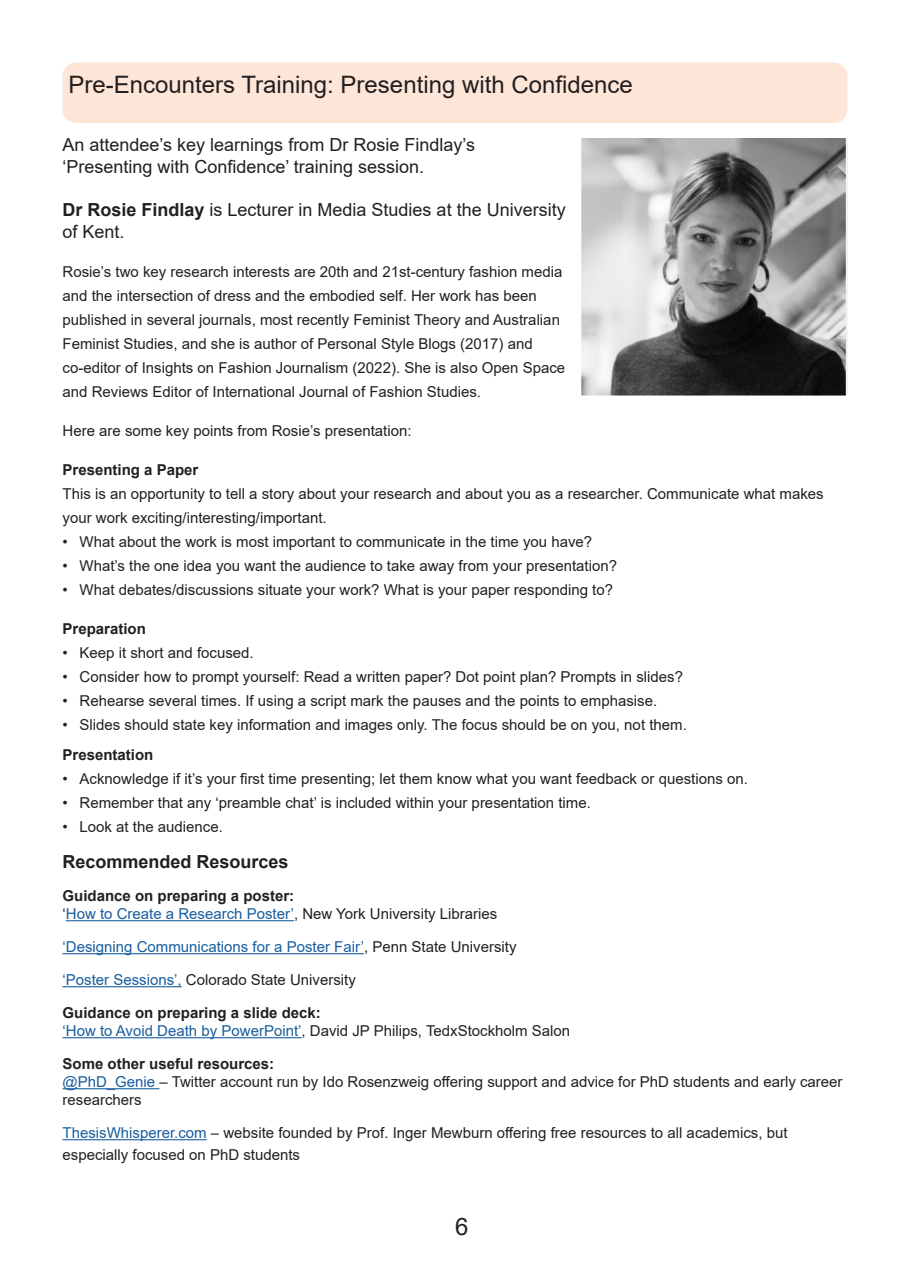
<style>
.page{position:relative;width:910px;height:1280px;background:#fff}
.page>*{position:absolute;margin:0;border:0;box-sizing:border-box;transform-origin:0 0}
.t1{font:24px "Arial";color:#231f20}
.t2{font:18px/21.6px "Arial";color:#231f20}
.t3{font:700 18px "Arial";color:#231f20}
.t4{font:15px/24px "Arial";color:#231f20}
.t5{font:700 15px "Arial";color:#231f20}
.t6{font:15px "Arial";color:#175d9e}
.s1{font-weight:700}
.s2{color:#175d9e}
.s3{color:#231f20}
</style>
<div class="page">
<div style="left:63px;top:63px;width:784px;height:60px;background:#fde5d7;border-radius:13px"></div>
<img style="left:581px;top:139px;width:266px;height:257px">
<hr style="left:66px;top:920px;width:228px;height:1px;background:#175d9e">
<hr style="left:63px;top:953px;width:301px;height:1px;background:#175d9e">
<hr style="left:63px;top:986px;width:119px;height:1px;background:#175d9e">
<hr style="left:63px;top:1037px;width:239px;height:1px;background:#175d9e">
<hr style="left:63px;top:1088px;width:96px;height:1px;background:#175d9e">
<hr style="left:63px;top:1139px;width:144px;height:1px;background:#175d9e">
<p class="t1" style="left:69px;top:69px;width:566px">Pre-Encounters Training: Presenting with Confidence</p>
<p class="t2" style="left:63px;top:134px;width:414px">An attendee’s key learnings from Dr Rosie Findlay’s</p>
<p class="t2" style="left:63px;top:156px;width:363px">‘Presenting with Confidence’ training session.</p>
<p class="t2" style="left:63px;top:199px;width:505px"><span class="s1">Dr Rosie Findlay</span> is Lecturer in Media Studies at the University of Kent.</p>
<p class="t4" style="left:63px;top:259px;width:501px">Rosie’s two key research interests are 20th and 21st-century fashion media and the intersection of dress and the embodied self. Her work has been published in several journals, most recently Feminist Theory and Australian Feminist Studies, and she is author of Personal Style Blogs (2017) and</p>
<p class="t4" style="left:63px;top:355px;width:504px">co-editor of Insights on Fashion Journalism (2022). She is also Open Space and Reviews Editor of International Journal of Fashion Studies.</p>
<p class="t4" style="left:63px;top:418px;width:351px">Here are some key points from Rosie’s presentation:</p>
<p class="t5" style="left:63px;top:459px;width:137px">Presenting a Paper</p>
<p class="t4" style="left:63px;top:481px;width:763px">This is an opportunity to tell a story about your research and about you as a researcher. Communicate what makes your work exciting/interesting/important.</p>
<p class="t4" style="left:63px;top:529px;width:531px">• What about the work is most important to communicate in the time you have?</p>
<p class="t4" style="left:63px;top:553px;width:556px">• What’s the one idea you want the audience to take away from your presentation?</p>
<p class="t4" style="left:63px;top:577px;width:552px">• What debates/discussions situate your work? What is your paper responding to?</p>
<p class="t5" style="left:63px;top:618px;width:85px">Preparation</p>
<p class="t4" style="left:63px;top:640px;width:193px">• Keep it short and focused.</p>
<p class="t4" style="left:63px;top:664px;width:622px">• Consider how to prompt yourself: Read a written paper? Dot point plan? Prompts in slides?</p>
<p class="t4" style="left:63px;top:688px;width:596px">• Rehearse several times. If using a script mark the pauses and the points to emphasise.</p>
<p class="t4" style="left:63px;top:712px;width:626px">• Slides should state key information and images only. The focus should be on you, not them.</p>
<p class="t5" style="left:63px;top:744px;width:92px">Presentation</p>
<p class="t4" style="left:63px;top:766px;width:687px">• Acknowledge if it’s your first time presenting; let them know what you want feedback or questions on.</p>
<p class="t4" style="left:63px;top:790px;width:530px">• Remember that any ‘preamble chat’ is included within your presentation time.</p>
<p class="t4" style="left:63px;top:814px;width:162px">• Look at the audience.</p>
<p class="t3" style="left:63px;top:850px;width:228px">Recommended Resources</p>
<p class="t5" style="left:63px;top:886px;width:233px">Guidance on preparing a poster:</p>
<p class="t4" style="left:63px;top:902px;width:436px">‘<span class="s2">How to Create a Research Poster’</span>, New York University Libraries</p>
<p class="t6" style="left:63px;top:936px;width:456px">‘Designing Communications for a Poster Fair’<span class="s3">, Penn State University</span></p>
<p class="t4" style="left:63px;top:968px;width:295px"><span class="s2">‘Poster Sessions’,</span> Colorado State University</p>
<p class="t5" style="left:63px;top:1003px;width:260px">Guidance on preparing a slide deck:</p>
<p class="t4" style="left:63px;top:1019px;width:509px"><span class="s2">‘How to Avoid Death by PowerPoint’</span>, David JP Philips, TedxStockholm Salon</p>
<p class="t5" style="left:63px;top:1054px;width:213px">Some other useful resources:</p>
<p class="t4" style="left:63px;top:1073px;width:781px;line-height:18px"><span class="s2">@PhD_Genie</span> – Twitter account run by Ido Rosenzweig offering support and advice for PhD students and early career researchers</p>
<p class="t4" style="left:63px;top:1121px;width:726px"><span class="s2">ThesisWhisperer.com</span> – website founded by Prof. Inger Mewburn offering free resources to all academics, but</p>
<p class="t4" style="left:63px;top:1142px;width:239px">especially focused on PhD students</p>
<h1 class="t1" style="left:455px;top:1210px;width:15px">6</h1>
</div>
